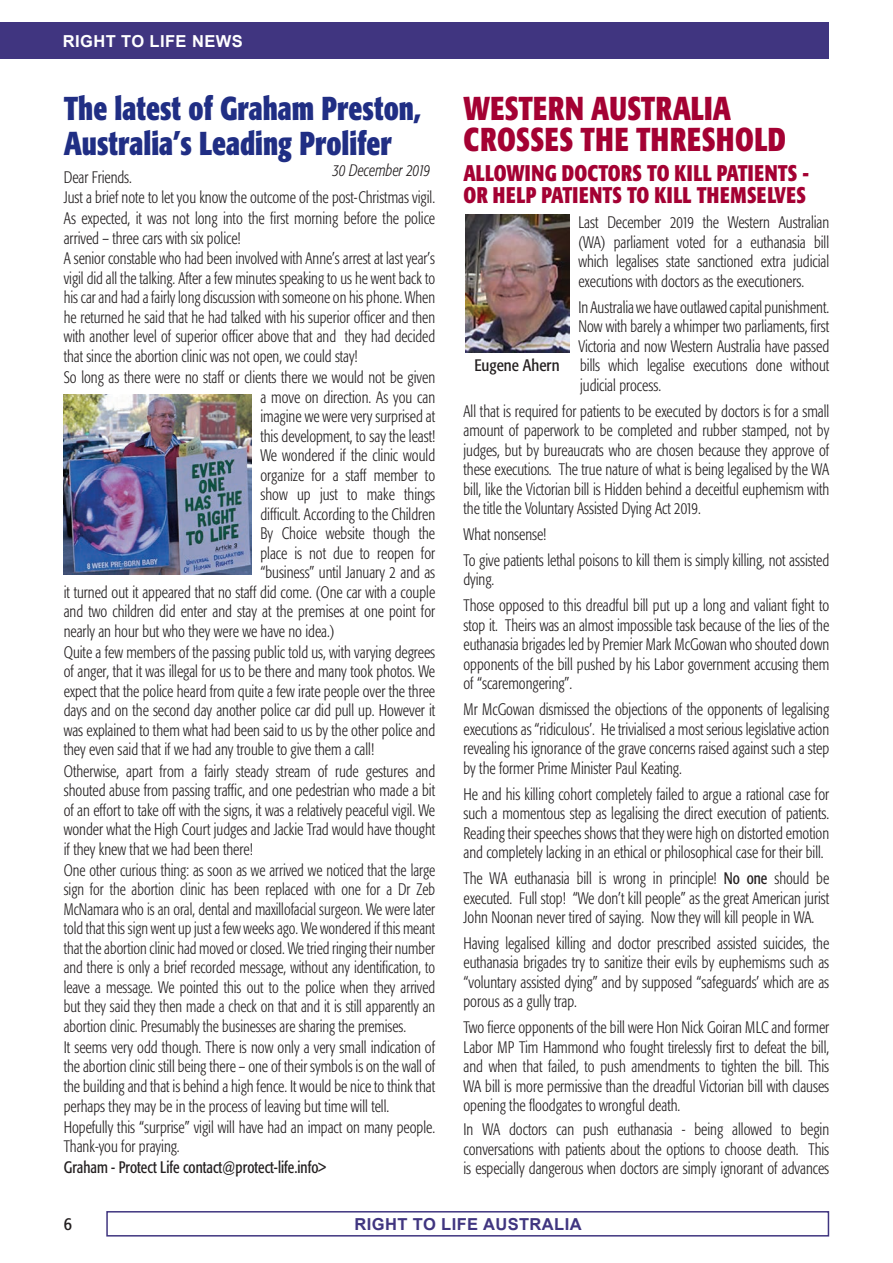
<style>
.page{position:relative;width:893px;height:1263px;background:#fff}
.page>*{position:absolute;margin:0;border:0;box-sizing:border-box;transform-origin:0 0}
.t1{font:700 condensed 32.85px/34.5px "Formata";color:#202e84;scale:.89 1}
.t2{font:700 condensed 32.85px/31.3px "Formata";letter-spacing:.015em;color:#a40133;scale:.89 1}
.t3{font:700 condensed 22.35px/21.5px "Formata";letter-spacing:.01em;color:#a40133;scale:.89 1}
.t4{font:condensed 18px "Formata";color:#231f20}
.t5{font:300 condensed 16.5px/19.5px "Formata";color:#231f20;text-align:justify;scale:.9 1}
.t6{font:300 condensed 16.5px/19.5px "Formata";color:#231f20;text-align:justify;scale:.88 1}
.t7{font:condensed 16.5px "Formata";color:#231f20;scale:.9 1}
.t8{font:700 16.5px "Arial";letter-spacing:.025em;color:#403580}
.t9{font:700 16.5px "Arial";letter-spacing:.025em;color:#fff}
.t10{font:italic 300 condensed 16.5px "Formata";color:#231f20;scale:.9 1}
.t11{font:condensed 16.5px "Formata";color:#231f20}
.s1{font-weight:400}
</style>
<div class="page">
<div style="left:106px;top:1211px;width:723px;height:25px;border:2px solid #403580"></div>
<div style="left:0;top:22px;width:828px;height:36px;background:#403580"></div>
<img style="left:64px;top:394px;width:188px;height:180px">
<img style="left:465px;top:215px;width:105px;height:137px">
<p class="t9" style="left:63px;top:30px;width:181px">RIGHT TO LIFE NEWS</p>
<h1 class="t1" style="left:64px;top:91px;width:403px">The latest of Graham Preston,<br>Australia’s Leading Prolifer</h1>
<p class="t5" style="left:64px;top:167px;width:414px;line-height:20px;text-align:left">Dear Friends.<br>Just a brief note to let you know the outcome of the post-Christmas vigil.<br>As expected, it was not long into the first morning before the police arrived – three cars with six police!<br>A senior constable who had been involved with Anne’s arrest at last year’s vigil did all the talking. After a few minutes speaking to us he went back to his car and had a fairly long discussion with someone on his phone. When he returned he said that he had talked with his superior officer and then with another level of superior officer above that and they had decided that since the abortion clinic was not open, we could stay!</p>
<p class="t5" style="left:64px;top:368px;width:414px">So long as there were no staff or clients there we would not be given</p>
<p class="t5" style="left:260px;top:387px;width:196px">a move on direction. As you can</p>
<p class="t5" style="left:260px;top:407px;width:196px">imagine we were very surprised at</p>
<p class="t5" style="left:260px;top:426px;width:196px">this development, to say the least!</p>
<p class="t5" style="left:260px;top:446px;width:196px">We wondered if the clinic would</p>
<p class="t5" style="left:260px;top:465px;width:196px">organize for a staff member to</p>
<p class="t5" style="left:260px;top:485px;width:196px">show up just to make things</p>
<p class="t5" style="left:260px;top:504px;width:196px">difficult. According to the Children</p>
<p class="t5" style="left:260px;top:524px;width:196px">By Choice website though the</p>
<p class="t5" style="left:260px;top:543px;width:196px">place is not due to reopen for</p>
<p class="t5" style="left:260px;top:563px;width:196px">“business” until January 2 and as</p>
<p class="t5" style="left:64px;top:582px;width:414px">it turned out it appeared that no staff did come. (One car with a couple</p>
<p class="t5" style="left:64px;top:602px;width:414px">and two children did enter and stay at the premises at one point for</p>
<p class="t5" style="left:64px;top:621px;width:302px">nearly an hour but who they were we have no idea.)</p>
<p class="t5" style="left:64px;top:642px;width:414px">Quite a few members of the passing public told us, with varying degrees of anger, that it was illegal for us to be there and many took photos. We expect that the police heard from quite a few irate people over the three days and on the second day another police car did pull up. However it was explained to them what had been said to us by the other police and they even said that if we had any trouble to give them a call!</p>
<p class="t5" style="left:64px;top:761px;width:414px">Otherwise, apart from a fairly steady stream of rude gestures and shouted abuse from passing traffic, and one pedestrian who made a bit of an effort to take off with the signs, it was a relatively peaceful vigil. We wonder what the High Court judges and Jackie Trad would have thought if they knew that we had been there!</p>
<p class="t6" style="left:64px;top:860px;width:424px">One other curious thing: as soon as we arrived we noticed that the large sign for the abortion clinic has been replaced with one for a Dr Zeb McNamara who is an oral, dental and maxillofacial surgeon. We were later told that this sign went up just a few weeks ago. We wondered if this meant that the abortion clinic had moved or closed. We tried ringing their number and there is only a brief recorded message, without any identification, to leave a message. We pointed this out to the police when they arrived but they said they then made a check on that and it is still apparently an abortion clinic. Presumably the businesses are sharing the premises.</p>
<p class="t5" style="left:64px;top:1038px;width:414px">It seems very odd though. There is now only a very small indication of the abortion clinic still being there – one of their symbols is on the wall of the building and that is behind a high fence. It would be nice to think that perhaps they may be in the process of leaving but time will tell.</p>
<p class="t5" style="left:64px;top:1117px;width:414px">Hopefully this “surprise” vigil will have had an impact on many people.<br>Thank-you for praying.</p>
<p class="t7" style="left:64px;top:1158px;width:293px">Graham - Protect Life contact@protect-life.info&gt;</p>
<p class="t10" style="left:333px;top:161px;width:110px">30 December 2019</p>
<h1 class="t2" style="left:463px;top:92px;width:364px">WESTERN AUSTRALIA<br>CROSSES THE THRESHOLD</h1>
<h2 class="t3" style="left:463px;top:162px;width:390px">ALLOWING DOCTORS TO KILL PATIENTS -<br>OR HELP PATIENTS TO KILL THEMSELVES</h2>
<p class="t5" style="left:578px;top:213px;width:280px">Last December 2019 the Western Australian (WA) parliament voted for a euthanasia bill which legalises state sanctioned extra judicial executions with doctors as the executioners.</p>
<p class="t5" style="left:578px;top:297px;width:280px">In Australia we have outlawed capital punishment.<br>Now with barely a whimper two parliaments, first Victoria and now Western Australia have passed bills which legalise executions done without judicial process.</p>
<p class="t5" style="left:463px;top:401px;width:408px">All that is required for patients to be executed by doctors is for a small amount of paperwork to be completed and rubber stamped, not by judges, but by bureaucrats who are chosen because they approve of these executions. The true nature of what is being legalised by the WA bill, like the Victorian bill is Hidden behind a deceitful euphemism with the title the Voluntary Assisted Dying Act 2019.</p>
<p class="t5" style="left:463px;top:522px;width:408px;line-height:25.8px">What nonsense!<br>To give patients lethal poisons to kill them is simply killing, not assisted</p>
<p class="t5" style="left:463px;top:567px;width:408px;line-height:25.8px">dying.<br>Those opposed to this dreadful bill put up a long and valiant fight to</p>
<p class="t5" style="left:463px;top:615px;width:408px">stop it. Theirs was an almost impossible task because of the lies of the euthanasia brigades led by Premier Mark McGowan who shouted down opponents of the bill pushed by his Labor government accusing them of “scaremongering”.</p>
<p class="t5" style="left:463px;top:700px;width:408px">Mr McGowan dismissed the objections of the opponents of legalising executions as “ridiculous’. He trivialised a most serious legislative action revealing his ignorance of the grave concerns raised against such a step by the former Prime Minister Paul Keating.</p>
<p class="t5" style="left:463px;top:784px;width:408px">He and his killing cohort completely failed to argue a rational case for such a momentous step as legalising the direct execution of patients.<br>Reading their speeches shows that they were high on distorted emotion and completely lacking in an ethical or philosophical case for their bill.</p>
<p class="t5" style="left:463px;top:869px;width:408px">The WA euthanasia bill is wrong in principle! <span class="s1">No one</span> should be executed. Full stop! “We don’t kill people” as the great American jurist John Noonan never tired of saying. Now they will kill people in WA.</p>
<p class="t5" style="left:463px;top:933px;width:408px">Having legalised killing and doctor prescribed assisted suicides, the euthanasia brigades try to sanitize their evils by euphemisms such as “voluntary assisted dying” and by supposed “safeguards’ which are as porous as a gully trap.</p>
<p class="t5" style="left:463px;top:1018px;width:408px">Two fierce opponents of the bill were Hon Nick Goiran MLC and former Labor MP Tim Hammond who fought tirelessly first to defeat the bill, and when that failed, to push amendments to tighten the bill. This WA bill is more permissive than the dreadful Victorian bill with clauses opening the floodgates to wrongful death.</p>
<p class="t5" style="left:463px;top:1120px;width:408px">In WA doctors can push euthanasia - being allowed to begin conversations with patients about the options to choose death. This is especially dangerous when doctors are simply ignorant of advances</p>
<p class="t11" style="left:474px;top:355px;width:87px">Eugene Ahern</p>
<p class="t4" style="left:64px;top:1213px;width:10px">6</p>
<p class="t8" style="left:354px;top:1213px;width:229px">RIGHT TO LIFE AUSTRALIA</p>
</div>
